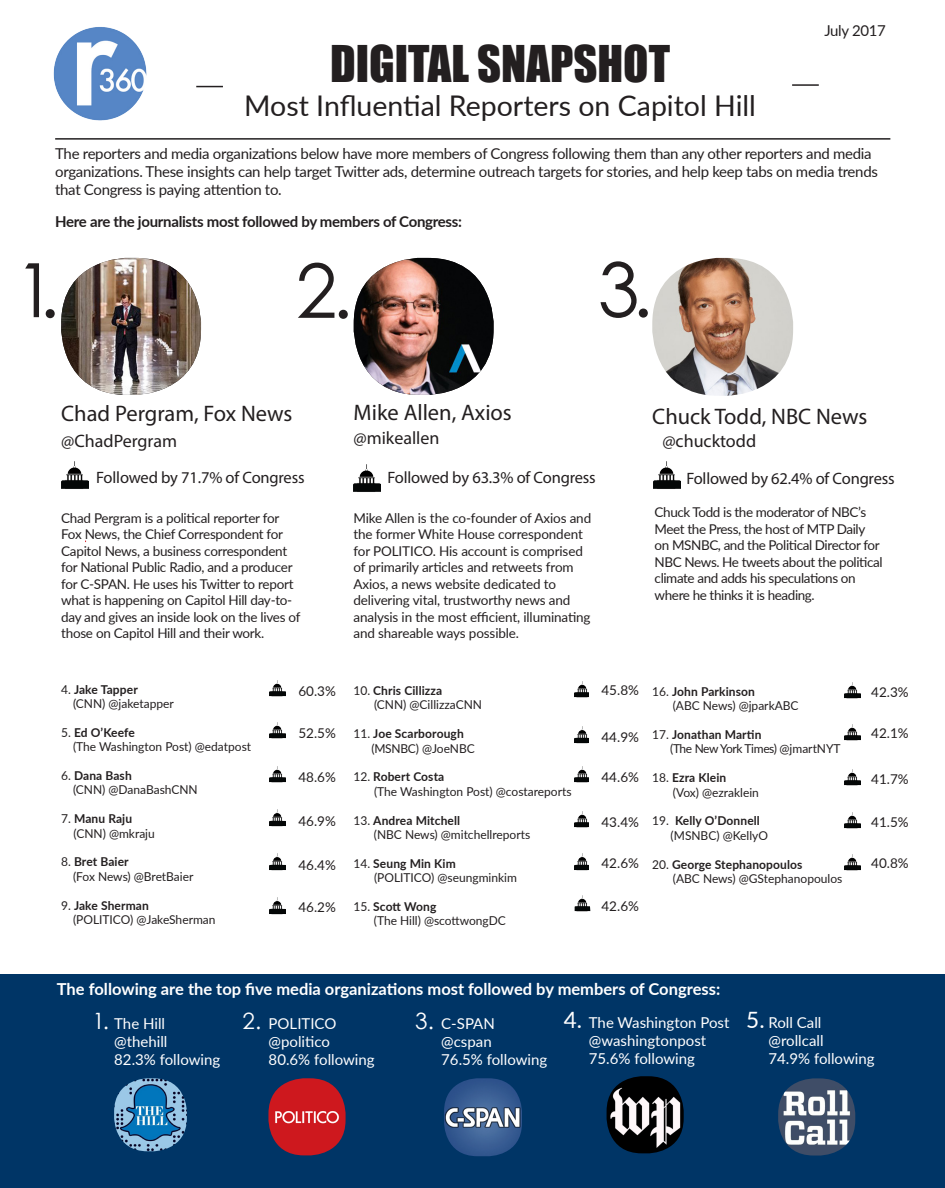
<style>
.page{position:relative;width:945px;height:1188px;background:#fff}
.page>*{position:absolute;margin:0;border:0;box-sizing:border-box;transform-origin:0 0}
.t1{font:75px "Century Gothic";color:#231f20}
.t2{font:46.5px "Impact";color:#231f20}
.t3{font:28.5px "Lato";color:#231f20}
.t4{font:22.5px "Myriad Pro";color:#231f20}
.t5{font:22.5px "Century Gothic";color:#fff}
.t6{font:22.5px "Lato";color:#fff}
.t7{font:18px "Myriad Pro";color:#231f20}
.t8{font:16.5px "Myriad Pro";letter-spacing:-.01em;color:#231f20}
.t9{font:700 16.5px "Lato";color:#fff}
.t10{font:15px/18px "Lato";letter-spacing:-.02em;color:#231f20}
.t11{font:15px "Lato";color:#fff}
.t12{font:700 15px "Lato";letter-spacing:-.02em;color:#231f20}
.t13{font:13.5px/16.5px "Lato";letter-spacing:-.02em;color:#231f20}
.t14{font:12.3px "Lato";color:#231f20}
.t15{font:700 12.3px "Lato";letter-spacing:.01em;color:#231f20}
.t16{font:12.3px "Lato";letter-spacing:-.03em;color:#231f20}
.t17{font:12.3px "Lato";letter-spacing:-.02em;color:#231f20}
.s1{font-weight:400}
</style>
<div class="page">
<div style="left:0;top:974px;width:945px;height:214px;background:#003566"></div>
<hr style="left:55px;top:138px;width:835px;height:2px;background:#231f20">
<img style="left:53px;top:27px;width:94px;height:94px">
<svg style="left:196px;top:86px;width:27px;height:1px"></svg>
<hr style="left:792px;top:84px;width:27px;height:2px;background:#231f20">
<img style="left:61px;top:258px;width:140px;height:137px">
<img style="left:114px;top:1078px;width:73px;height:73px">
<img style="left:268px;top:1078px;width:78px;height:77px">
<img style="left:444px;top:1078px;width:78px;height:78px">
<img style="left:607px;top:1076px;width:77px;height:77px">
<img style="left:778px;top:1078px;width:77px;height:78px">
<img style="left:652px;top:258px;width:141px;height:138px">
<img style="left:61px;top:462px;width:27px;height:27px">
<img style="left:353px;top:464px;width:27px;height:28px">
<img style="left:653px;top:462px;width:27px;height:27px">
<img style="left:269px;top:680px;width:16px;height:17px">
<img style="left:269px;top:722px;width:16px;height:17px">
<img style="left:269px;top:766px;width:16px;height:17px">
<img style="left:269px;top:810px;width:16px;height:17px">
<img style="left:269px;top:854px;width:16px;height:17px">
<img style="left:269px;top:898px;width:16px;height:17px">
<img style="left:575px;top:681px;width:14px;height:17px">
<img style="left:575px;top:727px;width:14px;height:17px">
<img style="left:575px;top:766px;width:14px;height:17px">
<img style="left:575px;top:811px;width:14px;height:17px">
<img style="left:575px;top:854px;width:14px;height:17px">
<img style="left:575px;top:895px;width:15px;height:17px">
<img style="left:844px;top:682px;width:16px;height:17px">
<img style="left:844px;top:724px;width:16px;height:17px">
<img style="left:844px;top:769px;width:16px;height:17px">
<img style="left:844px;top:812px;width:16px;height:17px">
<img style="left:844px;top:854px;width:16px;height:17px">
<img style="left:354px;top:258px;width:140px;height:137px">
<p class="t2" style="left:330px;top:28px;width:342px">DIGITAL SNAPSHOT</p>
<p class="t3" style="left:244px;top:85px;width:513px">Most Influential Reporters on Capitol Hill</p>
<p class="t10" style="left:824px;top:21px;width:63px">July 2017</p>
<p class="t10" style="left:55px;top:144px;width:824px">The reporters and media organizations below have more members of Congress following them than any other reporters and media organizations. These insights can help target Twitter ads, determine outreach targets for stories, and help keep tabs on media trends that Congress is paying attention to.</p>
<p class="t12" style="left:55px;top:210px;width:408px">Here are the journalists most followed by members of Congress:</p>
<p class="t1" style="left:15px;top:238px;width:47px">1.</p>
<p class="t1" style="left:296px;top:238px;width:59px">2.</p>
<p class="t1" style="left:598px;top:237px;width:56px">3.</p>
<p class="t4" style="left:353px;top:399px;width:160px">Mike Allen, Axios</p>
<p class="t7" style="left:353px;top:427px;width:88px">@mikeallen</p>
<p class="t4" style="left:61px;top:400px;width:233px">Chad Pergram, Fox News</p>
<p class="t4" style="left:652px;top:403px;width:217px">Chuck Todd, NBC News</p>
<p class="t7" style="left:61px;top:430px;width:117px">@ChadPergram</p>
<p class="t7" style="left:662px;top:430px;width:95px">@chucktodd</p>
<p class="t8" style="left:96px;top:467px;width:210px">Followed by 71.7% of Congress</p>
<p class="t8" style="left:387px;top:468px;width:210px">Followed by 63.3% of Congress</p>
<p class="t8" style="left:686px;top:468px;width:210px">Followed by 62.4% of Congress</p>
<p class="t13" style="left:61px;top:509px;width:241px">Chad Pergram is a political reporter for Fox News, the Chief Correspondent for Capitol News, a business correspondent for National Public Radio, and a producer for C-SPAN. He uses his Twitter to report what is happening on Capitol Hill day-to&shy;day and gives an inside look on the lives of those on Capitol Hill and their work.</p>
<p class="t13" style="left:655px;top:504px;width:230px">Chuck Todd is the moderator of NBC’s Meet the Press, the host of MTP Daily on MSNBC, and the Political Director for NBC News. He tweets about the political climate and adds his speculations on where he thinks it is heading.</p>
<p class="t13" style="left:353px;top:509px;width:239px">Mike Allen is the co-founder of Axios and the former White House correspondent for POLITICO. His account is comprised of primarily articles and retweets from Axios, a news website dedicated to delivering vital, trustworthy news and analysis in the most efficient, illuminating and shareable ways possible.</p>
<p class="t15" style="left:61px;top:680px;width:78px"><span class="s1">4.</span> Jake Tapper</p>
<p class="t14" style="left:73px;top:695px;width:102px">(CNN) @jaketapper</p>
<p class="t15" style="left:61px;top:723px;width:75px"><span class="s1">5.</span> Ed O’Keefe</p>
<p class="t14" style="left:73px;top:738px;width:180px">(The Washington Post) @edatpost</p>
<p class="t15" style="left:61px;top:766px;width:72px"><span class="s1">6.</span> Dana Bash</p>
<p class="t14" style="left:73px;top:781px;width:126px">(CNN) @DanaBashCNN</p>
<p class="t15" style="left:61px;top:810px;width:73px"><span class="s1">7.</span> Manu Raju</p>
<p class="t14" style="left:73px;top:824px;width:83px">(CNN) @mkraju</p>
<p class="t15" style="left:61px;top:853px;width:69px"><span class="s1">8.</span> Bret Baier</p>
<p class="t14" style="left:73px;top:867px;width:122px">(Fox News) @BretBaier</p>
<p class="t15" style="left:61px;top:896px;width:89px"><span class="s1">9.</span> Jake Sherman</p>
<p class="t14" style="left:73px;top:911px;width:144px">(POLITICO) @JakeSherman</p>
<p class="t13" style="left:298px;top:683px;width:39px">60.3%</p>
<p class="t13" style="left:298px;top:725px;width:39px">52.5%</p>
<p class="t13" style="left:298px;top:768px;width:39px">48.6%</p>
<p class="t13" style="left:298px;top:812px;width:39px">46.9%</p>
<p class="t13" style="left:298px;top:856px;width:39px">46.4%</p>
<p class="t13" style="left:298px;top:899px;width:39px">46.2%</p>
<p class="t15" style="left:353px;top:682px;width:90px"><span class="s1">10.</span> Chris Cillizza</p>
<p class="t14" style="left:374px;top:696px;width:110px">(CNN) @CillizzaCNN</p>
<p class="t15" style="left:353px;top:725px;width:112px"><span class="s1">11.</span> Joe Scarborough</p>
<p class="t17" style="left:371px;top:739px;width:105px">(MSNBC) @JoeNBC</p>
<p class="t15" style="left:353px;top:768px;width:92px"><span class="s1">12.</span> Robert Costa</p>
<p class="t14" style="left:374px;top:783px;width:199px">(The Washington Post) @costareports</p>
<p class="t15" style="left:353px;top:811px;width:108px"><span class="s1">13.</span> Andrea Mitchell</p>
<p class="t14" style="left:374px;top:826px;width:158px">(NBC News) @mitchellreports</p>
<p class="t15" style="left:353px;top:854px;width:104px"><span class="s1">14.</span> Seung Min Kim</p>
<p class="t14" style="left:374px;top:869px;width:144px">(POLITICO) @seungminkim</p>
<p class="t15" style="left:353px;top:898px;width:84px"><span class="s1">15.</span> Scott Wong</p>
<p class="t14" style="left:374px;top:912px;width:134px">(The Hill) @scottwongDC</p>
<p class="t13" style="left:601px;top:682px;width:39px">45.8%</p>
<p class="t13" style="left:601px;top:728px;width:39px">44.9%</p>
<p class="t13" style="left:601px;top:768px;width:39px">44.6%</p>
<p class="t13" style="left:601px;top:814px;width:39px">43.4%</p>
<p class="t13" style="left:601px;top:854px;width:39px">42.6%</p>
<p class="t13" style="left:601px;top:897px;width:39px">42.6%</p>
<p class="t15" style="left:652px;top:682px;width:104px"><span class="s1">16.</span> John Parkinson</p>
<p class="t14" style="left:673px;top:697px;width:127px">(ABC News) @jparkABC</p>
<p class="t15" style="left:652px;top:725px;width:111px"><span class="s1">17.</span> Jonathan Martin</p>
<p class="t16" style="left:670px;top:740px;width:172px">(The New York Times) @jmartNYT</p>
<p class="t15" style="left:652px;top:769px;width:76px"><span class="s1">18.</span> Ezra Klein</p>
<p class="t14" style="left:673px;top:783px;width:88px">(Vox) @ezraklein</p>
<p class="t15" style="left:652px;top:812px;width:109px"><span class="s1">19.</span> Kelly O’Donnell</p>
<p class="t14" style="left:671px;top:827px;width:99px">(MSNBC) @KellyO</p>
<p class="t15" style="left:652px;top:855px;width:152px"><span class="s1">20.</span> George Stephanopoulos</p>
<p class="t14" style="left:673px;top:870px;width:171px">(ABC News) @GStephanopoulos</p>
<p class="t9" style="left:57px;top:977px;width:665px">The following are the top five media organizations most followed by members of Congress:</p>
<p class="t13" style="left:871px;top:683px;width:39px">42.3%</p>
<p class="t13" style="left:871px;top:725px;width:39px">42.1%</p>
<p class="t13" style="left:871px;top:770px;width:39px">41.7%</p>
<p class="t13" style="left:871px;top:813px;width:39px">41.5%</p>
<p class="t13" style="left:871px;top:854px;width:39px">40.8%</p>
<p class="t5" style="left:93px;top:1005px;width:18px">1.</p>
<p class="t11" style="left:114px;top:1013px;width:52px">The Hill</p>
<p class="t11" style="left:114px;top:1031px;width:55px">@thehill</p>
<p class="t11" style="left:114px;top:1049px;width:108px">82.3% following</p>
<p class="t5" style="left:243px;top:1005px;width:20px">2.</p>
<p class="t11" style="left:269px;top:1013px;width:69px">POLITICO</p>
<p class="t11" style="left:269px;top:1031px;width:63px">@politico</p>
<p class="t11" style="left:269px;top:1049px;width:108px">80.6% following</p>
<p class="t5" style="left:415px;top:1005px;width:20px">3.</p>
<p class="t11" style="left:441px;top:1013px;width:55px">C-SPAN</p>
<p class="t11" style="left:441px;top:1031px;width:52px">@cspan</p>
<p class="t11" style="left:441px;top:1049px;width:108px">76.5% following</p>
<p class="t6" style="left:564px;top:1004px;width:20px">4.</p>
<p class="t11" style="left:589px;top:1012px;width:142px">The Washington Post</p>
<p class="t11" style="left:589px;top:1030px;width:119px">@washingtonpost</p>
<p class="t11" style="left:589px;top:1048px;width:108px">75.6% following</p>
<p class="t6" style="left:746px;top:1004px;width:20px">5.</p>
<p class="t11" style="left:769px;top:1012px;width:54px">Roll Call</p>
<p class="t11" style="left:769px;top:1030px;width:56px">@rollcall</p>
<p class="t11" style="left:769px;top:1048px;width:108px">74.9% following</p>
</div>
